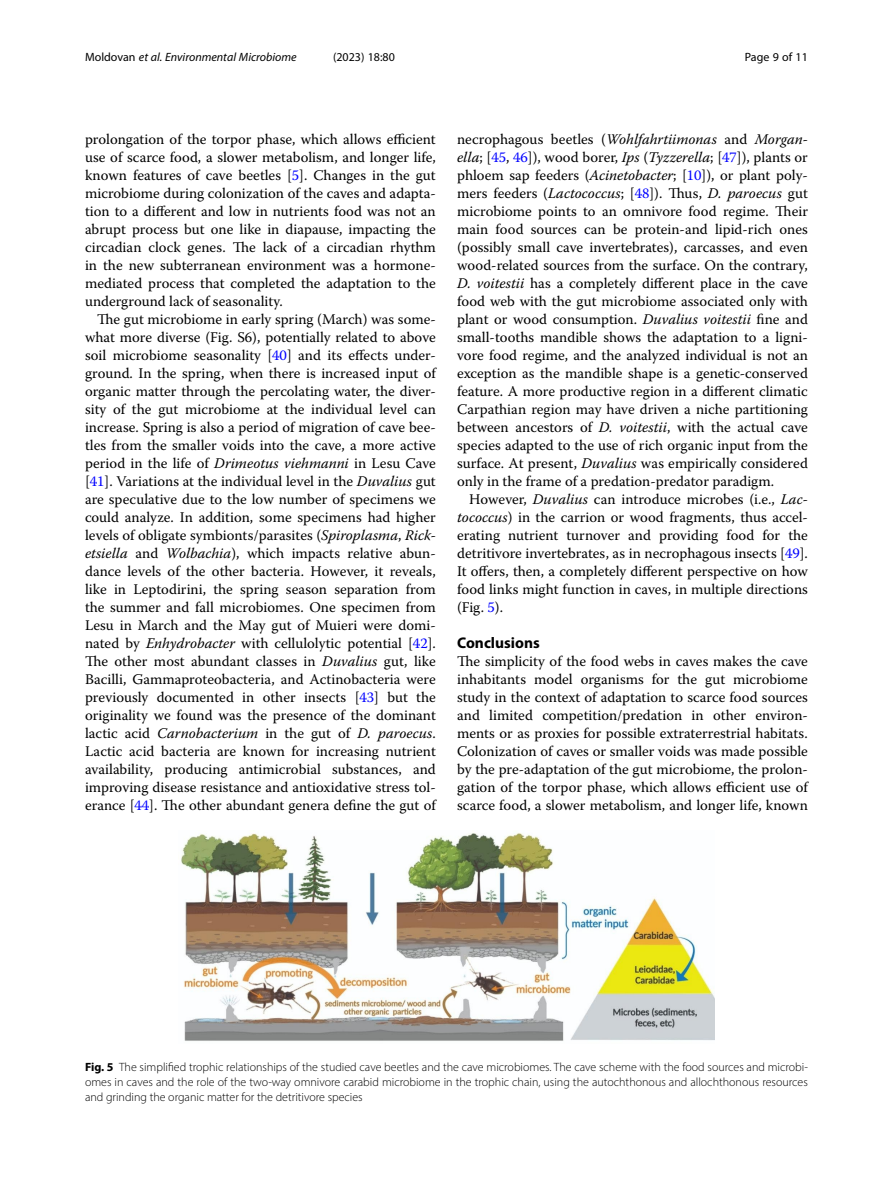
<style>
.page{position:relative;width:893px;height:1191px;background:#fff}
.page>*{position:absolute;margin:0;border:0;box-sizing:border-box;transform-origin:0 0}
.Head_1{font:700 15.45px "Myriad Pro";color:#000}
.Body_Text_Indent{font:14.7px/18px "Warnock Pro";color:#000;text-align:justify}
.Body_Text{font:14.7px/18px "Warnock Pro";color:#000;text-align:justify}
.Figure_Caption{font:300 12px/15px "Myriad Pro";color:#000;text-align:justify}
.t1{font:italic 12px "Myriad Pro";color:#000}
.t2{font:12px "Myriad Pro";color:#000}
.s1{font-style:normal}
.s2{color:#00f}
.s3{font-style:italic}
.s4{font-weight:700}
</style>
<div class="page">
<img style="left:181px;top:832px;width:533px;height:209px">
<p class="t1" style="left:85px;top:50px;width:213px"><span class="s1">Moldovan</span> et al. Environmental Microbiome</p>
<p class="t2" style="left:333px;top:50px;width:63px">(2023) 18:80</p>
<p class="t2" style="left:745px;top:50px;width:65px">Page 9 of 11</p>
<p class="Body_Text_Indent" style="left:85px;top:130px;width:352px">prolongation of the torpor phase, which allows efficient use of scarce food, a slower metabolism, and longer life, known features of cave beetles [<span class="s2">5</span>]. Changes in the gut microbiome during colonization of the caves and adapta&shy;tion to a different and low in nutrients food was not an abrupt process but one like in diapause, impacting the circadian clock genes. The lack of a circadian rhythm in the new subterranean environment was a hormone&shy;mediated process that completed the adaptation to the underground lack of seasonality.</p>
<p class="Body_Text_Indent" style="left:85px;top:310px;width:352px;text-indent:12px">The gut microbiome in early spring (March) was some&shy;what more diverse (Fig. S6), potentially related to above soil microbiome seasonality [<span class="s2">40</span>] and its effects under&shy;ground. In the spring, when there is increased input of organic matter through the percolating water, the diver&shy;sity of the gut microbiome at the individual level can increase. Spring is also a period of migration of cave bee&shy;tles from the smaller voids into the cave, a more active period in the life of <span class="s3">Drimeotus viehmanni</span> in Lesu Cave [<span class="s2">41</span>]. Variations at the individual level in the <span class="s3">Duvalius</span> gut are speculative due to the low number of specimens we could analyze. In addition, some specimens had higher levels of obligate symbionts/parasites (<span class="s3">Spiroplasma</span>, <span class="s3">Rick&shy;etsiella</span> and <span class="s3">Wolbachia</span>), which impacts relative abun&shy;dance levels of the other bacteria. However, it reveals, like in Leptodirini, the spring season separation from the summer and fall microbiomes. One specimen from Lesu in March and the May gut of Muieri were domi&shy;nated by <span class="s3">Enhydrobacter</span> with cellulolytic potential [<span class="s2">42</span>].<br>The other most abundant classes in <span class="s3">Duvalius</span> gut, like Bacilli, Gammaproteobacteria, and Actinobacteria were previously documented in other insects [<span class="s2">43</span>] but the originality we found was the presence of the dominant lactic acid <span class="s3">Carnobacterium</span> in the gut of <span class="s3">D. paroecus</span>.<br>Lactic acid bacteria are known for increasing nutrient availability, producing antimicrobial substances, and improving disease resistance and antioxidative stress tol&shy;erance [<span class="s2">44</span>]. The other abundant genera define the gut of</p>
<p class="Body_Text_Indent" style="left:457px;top:130px;width:352px">necrophagous beetles (<span class="s3">Wohlfahrtiimonas</span> and <span class="s3">Morgan&shy;ella</span>; [<span class="s2">45</span>, <span class="s2">46</span>]), wood borer, <span class="s3">Ips</span> (<span class="s3">Tyzzerella</span>; [<span class="s2">47</span>]), plants or phloem sap feeders (<span class="s3">Acinetobacter</span>; [<span class="s2">10</span>]), or plant poly&shy;mers feeders (<span class="s3">Lactococcus</span>; [<span class="s2">48</span>]). Thus, <span class="s3">D. paroecus</span> gut microbiome points to an omnivore food regime. Their main food sources can be protein-and lipid-rich ones (possibly small cave invertebrates), carcasses, and even wood-related sources from the surface. On the contrary, <span class="s3">D. voitestii</span> has a completely different place in the cave food web with the gut microbiome associated only with plant or wood consumption. <span class="s3">Duvalius voitestii</span> fine and small-tooths mandible shows the adaptation to a ligni&shy;vore food regime, and the analyzed individual is not an exception as the mandible shape is a genetic-conserved feature. A more productive region in a different climatic Carpathian region may have driven a niche partitioning between ancestors of <span class="s3">D. voitestii</span>, with the actual cave species adapted to the use of rich organic input from the surface. At present, <span class="s3">Duvalius</span> was empirically considered only in the frame of a predation-predator paradigm.</p>
<p class="Body_Text_Indent" style="left:457px;top:490px;width:352px;text-indent:12px">However, <span class="s3">Duvalius</span> can introduce microbes (i.e., <span class="s3">Lac&shy;tococcus</span>) in the carrion or wood fragments, thus accel&shy;erating nutrient turnover and providing food for the detritivore invertebrates, as in necrophagous insects [<span class="s2">49</span>].<br>It offers, then, a completely different perspective on how food links might function in caves, in multiple directions (Fig. <span class="s2">5</span>).</p>
<p class="Head_1" style="left:457px;top:633px;width:84px">Conclusions</p>
<p class="Body_Text" style="left:457px;top:652px;width:352px">The simplicity of the food webs in caves makes the cave inhabitants model organisms for the gut microbiome study in the context of adaptation to scarce food sources and limited competition/predation in other environ&shy;ments or as proxies for possible extraterrestrial habitats.<br>Colonization of caves or smaller voids was made possible by the pre-adaptation of the gut microbiome, the prolon&shy;gation of the torpor phase, which allows efficient use of scarce food, a slower metabolism, and longer life, known</p>
<p class="Figure_Caption" style="left:85px;top:1059px;width:724px"><span class="s4">Fig. 5</span> The simplified trophic relationships of the studied cave beetles and the cave microbiomes. The cave scheme with the food sources and microbi&shy;omes in caves and the role of the two-way omnivore carabid microbiome in the trophic chain, using the autochthonous and allochthonous resources and grinding the organic matter for the detritivore species</p>
</div>
